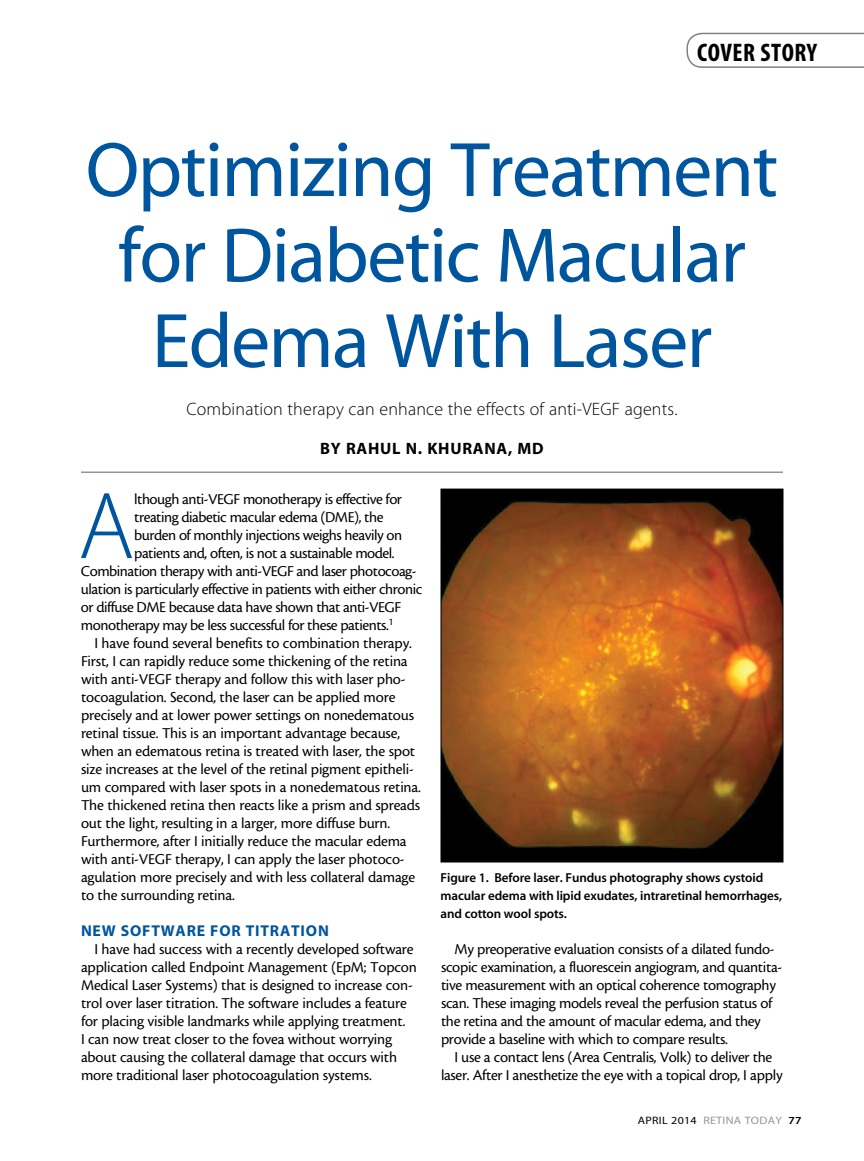
<style>
.page{position:relative;width:864px;height:1161px;background:#fff}
.page>*{position:absolute;margin:0;border:0;box-sizing:border-box;transform-origin:0 0}
.t1{font:95.85px "Myriad MM 215 600";color:#00559f}
.t2{font:78px/85.5px "Myriad MM 400 600";letter-spacing:-.02em;color:#00559f;text-align:center}
.t3{font:25.5px "Myriad MM 700 300";letter-spacing:.02em;color:#000}
.t4{font:18px "Myriad MM 215 600";letter-spacing:.01em;color:#000}
.t5{font:16.5px "Myriad MM 700 600";letter-spacing:.045em;color:#000}
.t6{font:15.75px/18px "Cronos MM 408 10";letter-spacing:-.01em;color:#000}
.t7{font:15.75px "Cronos MM 408 10";letter-spacing:-.03em;color:#000}
.t8{font:15.75px "Myriad MM 700 600";letter-spacing:.05em;color:#00559f}
.t9{font:13.05px/18px "Myriad MM 565 600";letter-spacing:-.01em;color:#000}
.t10{font:10.8px "Myriad MM 400 600";letter-spacing:.025em;color:#939598;scale:1.11 1}
.s1{color:#000}
.s2{font-family:"Myriad MM 565 600";color:#000}
</style>
<div class="page">
<svg style="left:686px;top:33px;width:178px;height:35px"></svg>
<hr style="left:81px;top:471px;width:702px;height:2px;background:#939598">
<div style="left:441px;top:489px;width:342px;height:373px;background:#000"></div>
<img style="left:443px;top:500px;width:338px;height:349px">
<div style="left:441px;top:489px;width:342px;height:373px;border:1px solid #000"></div>
<h3 class="t3" style="left:697px;top:40px;width:122px">COVER STORY</h3>
<h2 class="t2" style="left:86px;top:131px;width:694px">Optimizing Treatment for Diabetic Macular<br>Edema With Laser</h2>
<p class="t4" style="left:186px;top:400px;width:493px">Combination therapy can enhance the effects of anti-VEGF agents.</p>
<p class="t5" style="left:320px;top:440px;width:225px">BY RAHUL N. KHURANA, MD</p>
<h1 class="t1" style="left:78px;top:480px;width:58px">A</h1>
<p class="t7" style="left:134px;top:491px;width:269px">lthough anti-VEGF monotherapy is effective for</p>
<p class="t7" style="left:134px;top:509px;width:251px">treating diabetic macular edema (DME), the</p>
<p class="t7" style="left:134px;top:527px;width:269px">burden of monthly injections weighs heavily on</p>
<p class="t7" style="left:134px;top:545px;width:262px">patients and, often, is not a sustainable model.</p>
<p class="t7" style="left:81px;top:563px;width:337px">Combination therapy with anti-VEGF and laser photocoag-</p>
<p class="t7" style="left:81px;top:581px;width:343px">ulation is particularly effective in patients with either chronic</p>
<p class="t7" style="left:81px;top:599px;width:322px">or diffuse DME because data have shown that anti-VEGF</p>
<p class="t7" style="left:81px;top:617px;width:314px">monotherapy may be less successful for these patients.<sup>1</sup></p>
<p class="t6" style="left:94px;top:634px;width:319px">I have found several benefits to combination therapy.</p>
<p class="t6" style="left:81px;top:652px;width:328px">First, I can rapidly reduce some thickening of the retina</p>
<p class="t6" style="left:81px;top:670px;width:326px">with anti-VEGF therapy and follow this with laser pho-</p>
<p class="t6" style="left:81px;top:688px;width:316px">tocoagulation. Second, the laser can be applied more</p>
<p class="t6" style="left:81px;top:706px;width:335px">precisely and at lower power settings on nonedematous</p>
<p class="t6" style="left:81px;top:724px;width:321px">retinal tissue. This is an important advantage because,</p>
<p class="t6" style="left:81px;top:742px;width:336px">when an edematous retina is treated with laser, the spot</p>
<p class="t6" style="left:81px;top:760px;width:334px">size increases at the level of the retinal pigment epitheli-</p>
<p class="t6" style="left:81px;top:778px;width:341px">um compared with laser spots in a nonedematous retina.</p>
<p class="t6" style="left:81px;top:796px;width:341px">The thickened retina then reacts like a prism and spreads</p>
<p class="t6" style="left:81px;top:814px;width:311px">out the light, resulting in a larger, more diffuse burn.</p>
<p class="t6" style="left:81px;top:832px;width:327px">Furthermore, after I initially reduce the macular edema</p>
<p class="t6" style="left:81px;top:850px;width:325px">with anti-VEGF therapy, I can apply the laser photoco-</p>
<p class="t6" style="left:81px;top:868px;width:336px">agulation more precisely and with less collateral damage</p>
<p class="t6" style="left:81px;top:886px;width:155px">to the surrounding retina.</p>
<p class="t8" style="left:81px;top:923px;width:247px">NEW SOFTWARE FOR TITRATION</p>
<p class="t6" style="left:81px;top:940px;width:337px;text-indent:13px">I have had success with a recently developed software application called Endpoint Management (EpM; Topcon Medical Laser Systems) that is designed to increase con&shy;trol over laser titration. The software includes a feature for placing visible landmarks while applying treatment.<br>I can now treat closer to the fovea without worrying about causing the collateral damage that occurs with more traditional laser photocoagulation systems.</p>
<p class="t6" style="left:441px;top:940px;width:343px;text-indent:13px">My preoperative evaluation consists of a dilated fundo&shy;scopic examination, a fluorescein angiogram, and quantita&shy;tive measurement with an optical coherence tomography scan. These imaging models reveal the perfusion status of the retina and the amount of macular edema, and they provide a baseline with which to compare results.</p>
<p class="t9" style="left:441px;top:869px;width:343px">Figure 1. Before laser. Fundus photography shows cystoid macular edema with lipid exudates, intraretinal hemorrhages, and cotton wool spots.</p>
<p class="t6" style="left:441px;top:1048px;width:343px;text-align:center">I use a contact lens (Area Centralis, Volk) to deliver the laser. After I anesthetize the eye with a topical drop, I apply</p>
<p class="t10" style="left:638px;top:1115px;width:149px"><span class="s1">April 2014</span> Retina Today <span class="s2">77</span></p>
</div>
